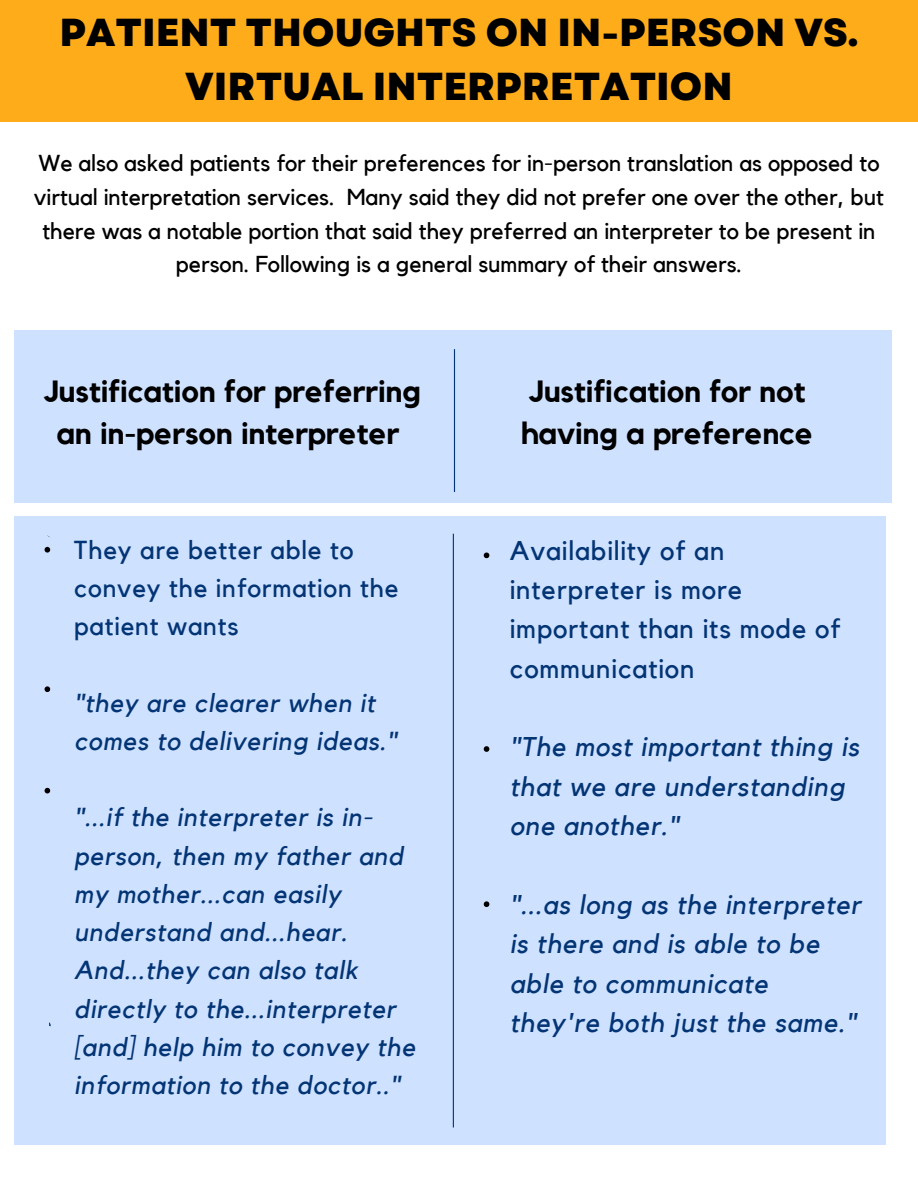
<style>
.page{position:relative;width:918px;height:1188px;background:#fff}
.page>*{position:absolute;margin:0;border:0;box-sizing:border-box;transform-origin:0 0}
.t1{font:800 39px/54px "Garet";color:#000;text-align:center}
.t2{font:700 30.6px/41.7px "Kollektif";color:#000;text-align:center}
.t3{font:italic 27px/39.3px "Kollektif";letter-spacing:.03em;color:#033474}
.t4{font:27px/39.3px "Kollektif";letter-spacing:.03em;color:#033474}
.t5{font:italic 25.95px/38.2px "Kollektif";letter-spacing:.03em;color:#033474}
.t6{font:25.95px/38.2px "Kollektif";letter-spacing:.03em;color:#033474}
.t7{font:22.95px/33.8px "Kollektif";color:#000;text-align:center}
</style>
<div class="page">
<div style="left:0;top:0;width:918px;height:122px;background:#feac1a"></div>
<div style="left:14px;top:331px;width:877px;height:172px;background:#cee1ff"></div>
<div style="left:14px;top:516px;width:872px;height:629px;background:#cee1ff"></div>
<hr style="left:453px;top:534px;width:1px;height:593px;background:#033474">
<hr style="left:454px;top:349px;width:1px;height:143px;background:#033474">
<svg style="left:484px;top:552px;width:6px;height:6px"></svg>
<svg style="left:484px;top:746px;width:5px;height:6px"></svg>
<svg style="left:484px;top:901px;width:5px;height:6px"></svg>
<svg style="left:44px;top:535px;width:7px;height:492px"></svg>
<p class="t1" style="left:59px;top:6px;width:801px">PATIENT THOUGHTS ON IN-PERSON VS.<br>VIRTUAL INTERPRETATION</p>
<p class="t7" style="left:34px;top:147px;width:852px">We also asked patients for their preferences for in-person translation as opposed to virtual interpretation services. Many said they did not prefer one over the other, but there was a notable portion that said they preferred an interpreter to be present in person. Following is a general summary of their answers.</p>
<p class="t2" style="left:44px;top:372px;width:378px">Justification for preferring an in-person interpreter</p>
<p class="t2" style="left:521px;top:372px;width:294px;text-align:left">Justification for not having a preference</p>
<p class="t6" style="left:74px;top:531px;width:326px">They are better able to convey the information the patient wants</p>
<p class="t5" style="left:74px;top:684px;width:324px">"they are clearer when it comes to delivering ideas."</p>
<p class="t5" style="left:74px;top:799px;width:342px">"...if the interpreter is in&shy;person, then my father and my mother...can easily understand and...hear.<br>And...they can also talk directly to the...interpreter [and] help him to convey the information to the doctor.."</p>
<p class="t4" style="left:510px;top:532px;width:332px">Availability of an interpreter is more important than its mode of communication</p>
<p class="t3" style="left:510px;top:728px;width:351px">"The most important thing is that we are understanding one another."</p>
<p class="t3" style="left:510px;top:886px;width:353px">"...as long as the interpreter is there and is able to be able to communicate they're both just the same."</p>
</div>
